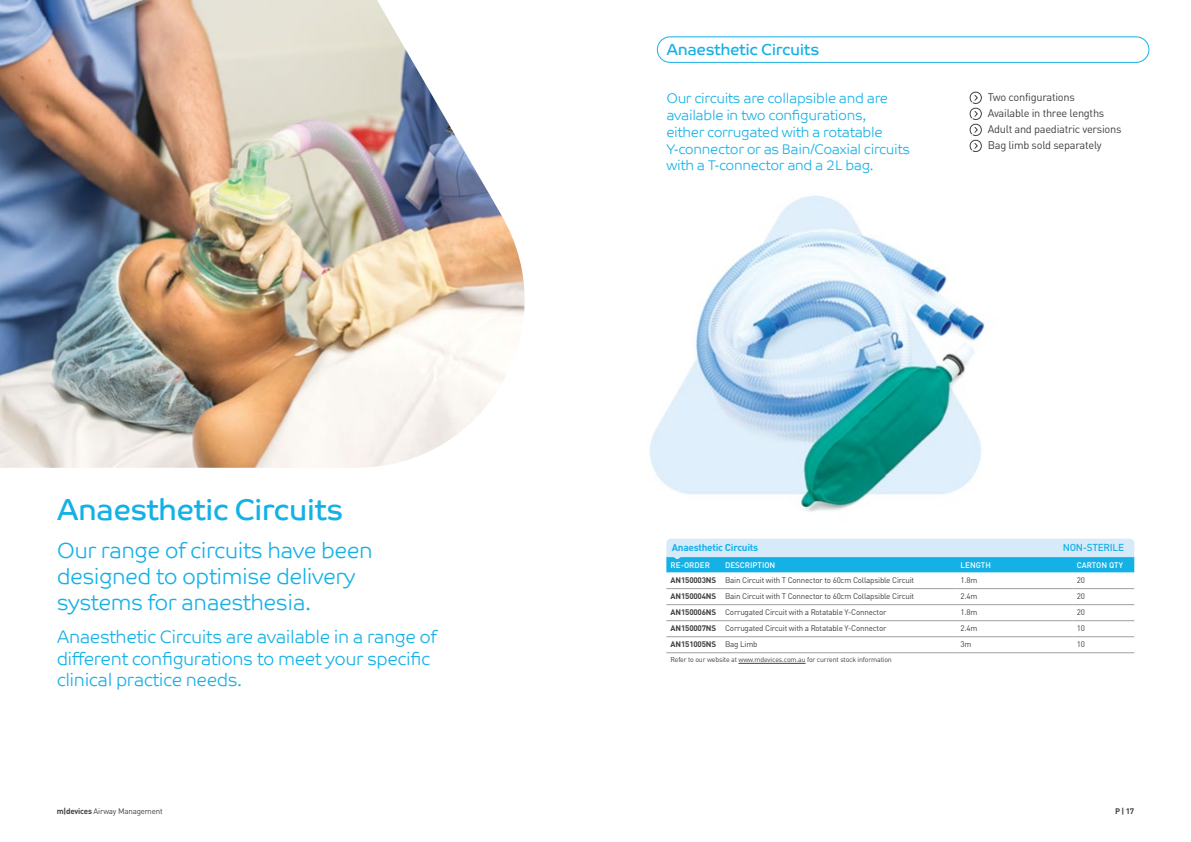
<style>
.page{position:relative;width:1191px;height:842px;background:#fff}
.page>*{position:absolute;margin:0;border:0;box-sizing:border-box;transform-origin:0 0}
.t1{font:30px "Co Text";letter-spacing:-.025em;color:#14b1e7}
.t2{font:300 22px/26.4px "Co Text";letter-spacing:-.025em;color:#14b1e7}
.t3{font:300 18px/21.6px "Co Text";letter-spacing:-.025em;color:#14b1e7}
.t4{font:16px "Co Text";letter-spacing:-.025em;color:#14b1e7}
.t5{font:300 14px/16.8px "Co Text";letter-spacing:-.025em;color:#14b1e7}
.t6{font:11px/16px "DIN Pro";letter-spacing:-.025em;color:#414042}
.t7{font:700 10px "DIN Pro";letter-spacing:-.025em;color:#14b1e7}
.t8{font:500 10px "DIN Pro";letter-spacing:-.025em;color:#14b1e7}
.t9{font:8px "DIN Pro";letter-spacing:-.025em;color:#414042}
.t10{font:500 8px "DIN Pro";color:#fff}
.t11{font:700 8px "DIN Pro";letter-spacing:-.025em;color:#414042}
.t12{font:7px "DIN Pro";letter-spacing:-.025em;color:#414042}
.s1{font-weight:700}
.s2{font-weight:400}
</style>
<div class="page">
<img style="left:650px;top:196px;width:335px;height:316px">
<img style="left:0;top:0;width:525px;height:468px">
<div style="left:657px;top:36px;width:492px;height:27px;border:1px solid #14b1e7;border-radius:13px"></div>
<svg style="left:969px;top:91px;width:13px;height:61px"></svg>
<svg style="left:666px;top:589px;width:468px;height:75px"></svg>
<hr style="left:666px;top:588px;width:55px;height:1px;background:#9d9fa2">
<hr style="left:721px;top:588px;width:235px;height:1px;background:#9d9fa2">
<hr style="left:956px;top:588px;width:116px;height:1px;background:#9d9fa2">
<hr style="left:1072px;top:588px;width:62px;height:1px;background:#9d9fa2">
<hr style="left:666px;top:604px;width:55px;height:1px;background:#9d9fa2">
<hr style="left:666px;top:620px;width:55px;height:1px;background:#9d9fa2">
<hr style="left:666px;top:636px;width:55px;height:1px;background:#9d9fa2">
<hr style="left:721px;top:604px;width:235px;height:1px;background:#9d9fa2">
<hr style="left:956px;top:604px;width:116px;height:1px;background:#9d9fa2">
<hr style="left:1072px;top:604px;width:62px;height:1px;background:#9d9fa2">
<hr style="left:721px;top:620px;width:235px;height:1px;background:#9d9fa2">
<hr style="left:956px;top:620px;width:116px;height:1px;background:#9d9fa2">
<hr style="left:1072px;top:620px;width:62px;height:1px;background:#9d9fa2">
<hr style="left:721px;top:636px;width:235px;height:1px;background:#9d9fa2">
<hr style="left:956px;top:636px;width:116px;height:1px;background:#9d9fa2">
<hr style="left:1072px;top:636px;width:62px;height:1px;background:#9d9fa2">
<hr style="left:666px;top:652px;width:55px;height:1px;background:#9d9fa2">
<hr style="left:721px;top:652px;width:235px;height:1px;background:#9d9fa2">
<hr style="left:956px;top:652px;width:116px;height:1px;background:#9d9fa2">
<hr style="left:1072px;top:652px;width:62px;height:1px;background:#9d9fa2">
<hr style="left:738px;top:663px;width:67px;height:1px;background:#414042">
<svg style="left:666px;top:539px;width:468px;height:34px;background:#80d1f1"></svg>
<h1 class="t1" style="left:57px;top:492px;width:288px">Anaesthetic Circuits</h1>
<h2 class="t2" style="left:57px;top:537px;width:318px">Our range of circuits have been designed to optimise delivery systems for anaesthesia.</h2>
<h3 class="t3" style="left:57px;top:626px;width:381px">Anaesthetic Circuits are available in a range of different configurations to meet your specific clinical practice needs.</h3>
<h3 class="t4" style="left:666px;top:40px;width:155px">Anaesthetic Circuits</h3>
<h3 class="t5" style="left:666px;top:90px;width:245px">Our circuits are collapsible and are available in two configurations,<br>either corrugated with a rotatable Y-connector or as Bain/Coaxial circuits with a T-connector and a 2L bag.</h3>
<h3 class="t6" style="left:987px;top:89px;width:135px">Two configurations<br>Available in three lengths<br>Adult and paediatric versions<br>Bag limb sold separately</h3>
<p class="t7" style="left:672px;top:540px;width:88px">Anaesthetic Circuits</p>
<p class="t8" style="left:1062px;top:540px;width:63px">NON-STERILE</p>
<p class="t10" style="left:670px;top:558px;width:41px">RE-ORDER</p>
<p class="t10" style="left:725px;top:558px;width:52px">DESCRIPTION</p>
<p class="t10" style="left:960px;top:558px;width:32px">LENGTH</p>
<p class="t10" style="left:1076px;top:558px;width:48px">CARTON QTY</p>
<p class="t9" style="left:670px;top:574px;width:245px"><span class="s1">AN150003NS</span> Bain Circuit with T Connector to 60cm Collapsible Circuit</p>
<p class="t9" style="left:960px;top:574px;width:18px">1.8m</p>
<p class="t9" style="left:1076px;top:574px;width:10px">20</p>
<p class="t9" style="left:670px;top:590px;width:245px"><span class="s1">AN150004NS</span> Bain Circuit with T Connector to 60cm Collapsible Circuit</p>
<p class="t9" style="left:960px;top:590px;width:18px">2.4m</p>
<p class="t9" style="left:1076px;top:590px;width:10px">20</p>
<p class="t9" style="left:670px;top:606px;width:217px"><span class="s1">AN150006NS</span> Corrugated Circuit with a Rotatable Y-Connector</p>
<p class="t9" style="left:960px;top:606px;width:18px">1.8m</p>
<p class="t9" style="left:1076px;top:606px;width:10px">20</p>
<p class="t9" style="left:670px;top:622px;width:217px"><span class="s1">AN150007NS</span> Corrugated Circuit with a Rotatable Y-Connector</p>
<p class="t9" style="left:960px;top:622px;width:18px">2.4m</p>
<p class="t9" style="left:1076px;top:622px;width:10px">10</p>
<p class="t11" style="left:670px;top:638px;width:88px">AN151005NS <span class="s2">Bag Limb</span></p>
<p class="t9" style="left:960px;top:638px;width:13px">3m</p>
<p class="t9" style="left:1076px;top:638px;width:10px">10</p>
<p class="t12" style="left:670px;top:654px;width:223px">Refer to our website at www.mdevices.com.au for current stock information</p>
<p class="t9" style="left:57px;top:805px;width:107px"><span class="s1">m|devices</span> Airway Management</p>
<p class="t11" style="left:1115px;top:804px;width:21px">P | 17</p>
</div>
